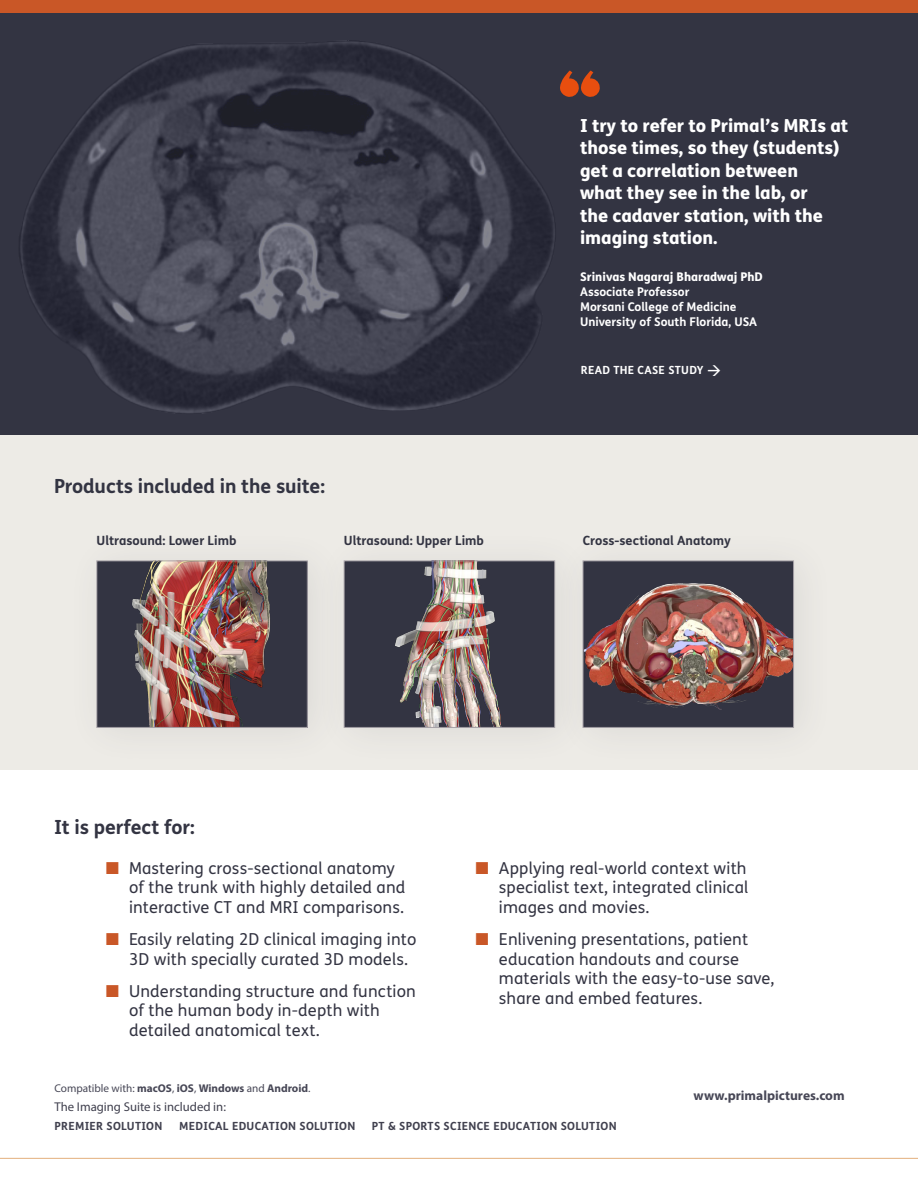
<style>
.page{position:relative;width:918px;height:1188px;background:#fff}
.page>*{position:absolute;margin:0;border:0;box-sizing:border-box;transform-origin:0 0}
.t1{font:700 19.5px "FS Me";letter-spacing:-.005em;color:#333442}
.t2{font:800 18px/22.5px "FS Me";letter-spacing:-.005em;color:#fff}
.t3{font:16.5px/19.5px "FS Me";letter-spacing:.01em;color:#333442}
.t4{font:700 13.5px "Myriad Pro";color:#474756}
.t5{font:700 12.75px "FS Me";color:#333442}
.t6{font:12.75px "Myriad Pro";color:#40404e}
.t7{font:700 12px/15px "FS Me";color:#fff}
.t8{font:800 12px "FS Me";color:#fff}
.t9{font:700 11.25px "FS Me";letter-spacing:.025em;color:#40404e}
.t10{font:700 11.25px "Myriad Pro";color:#474756}
.t11{font:700 11.25px "FS Me";letter-spacing:.025em;color:#fff}
.s1{font-weight:400}
</style>
<div class="page">
<div style="left:0;top:435px;width:918px;height:335px;background:#edebe6"></div>
<div style="left:0;top:0;width:918px;height:435px;background:#333442"></div>
<hr style="left:0;top:1158px;width:918px;height:1px;background:#e6b88b">
<img style="left:19px;top:42px;width:536px;height:372px">
<svg style="left:560px;top:70px;width:40px;height:27px"></svg>
<div style="left:97px;top:561px;width:210px;height:166px;background:#333442"></div>
<img style="left:132px;top:563px;width:138px;height:163px">
<div style="left:97px;top:561px;width:211px;height:167px;border:1px solid #a6a1a7"></div>
<div style="left:344px;top:561px;width:211px;height:166px;background:#333442"></div>
<img style="left:395px;top:563px;width:106px;height:163px">
<div style="left:344px;top:561px;width:211px;height:167px;border:1px solid #a6a1a7"></div>
<div style="left:552px;top:527px;width:284px;height:240px;background:#eae8e3"></div>
<img style="left:585px;top:563px;width:207px;height:163px">
<div style="left:583px;top:561px;width:211px;height:167px;border:1px solid #a6a1a7"></div>
<div style="left:0;top:0;width:918px;height:13px;background:#c95727"></div>
<p class="t1" style="left:54px;top:471px;width:273px">Products included in the suite:</p>
<p class="t2" style="left:580px;top:113px;width:270px">I try to refer to Primal’s MRIs at those times, so they (students) get a correlation between<br>what they see in the lab, or<br>the cadaver station, with the imaging station.</p>
<p class="t8" style="left:580px;top:267px;width:184px">Srinivas Nagaraj Bharadwaj PhD</p>
<p class="t7" style="left:580px;top:283px;width:179px">Associate Professor<br>Morsani College of Medicine<br>University of South Florida, USA</p>
<p class="t11" style="left:581px;top:361px;width:142px">READ THE CASE STUDY →</p>
<p class="t5" style="left:97px;top:531px;width:141px">Ultrasound: Lower Limb</p>
<p class="t5" style="left:344px;top:531px;width:142px">Ultrasound: Upper Limb</p>
<p class="t5" style="left:583px;top:531px;width:150px">Cross-sectional Anatomy</p>
<p class="t1" style="left:54px;top:812px;width:142px">It is perfect for:</p>
<p class="t3" style="left:129px;top:858px;width:278px">Mastering cross-sectional anatomy of the trunk with highly detailed and interactive CT and MRI comparisons.</p>
<p class="t3" style="left:129px;top:929px;width:289px">Easily relating 2D clinical imaging into<br>3D with specially curated 3D models.</p>
<p class="t3" style="left:129px;top:981px;width:288px">Understanding structure and function of the human body in-depth with detailed anatomical text.</p>
<p class="t3" style="left:499px;top:858px;width:251px;text-align:justify">Applying real-world context with specialist text, integrated clinical images and movies.</p>
<p class="t3" style="left:499px;top:929px;width:277px">Enlivening presentations, patient education handouts and course materials with the easy-to-use save, share and embed features.</p>
<p class="t10" style="left:54px;top:1081px;width:258px"><span class="s1">Compatible with:</span> macOS<span class="s1">,</span> iOS<span class="s1">,</span> Windows <span class="s1">and</span> Android<span class="s1">.</span></p>
<p class="t6" style="left:54px;top:1099px;width:173px">The Imaging Suite is included in:</p>
<p class="t9" style="left:54px;top:1117px;width:109px">PREMIER SOLUTION</p>
<p class="t9" style="left:179px;top:1117px;width:178px">MEDICAL EDUCATION SOLUTION</p>
<p class="t9" style="left:372px;top:1118px;width:246px">PT &amp; SPORTS SCIENCE EDUCATION SOLUTION</p>
<p class="t4" style="left:694px;top:1086px;width:153px">www.primalpictures.com</p>
</div>
